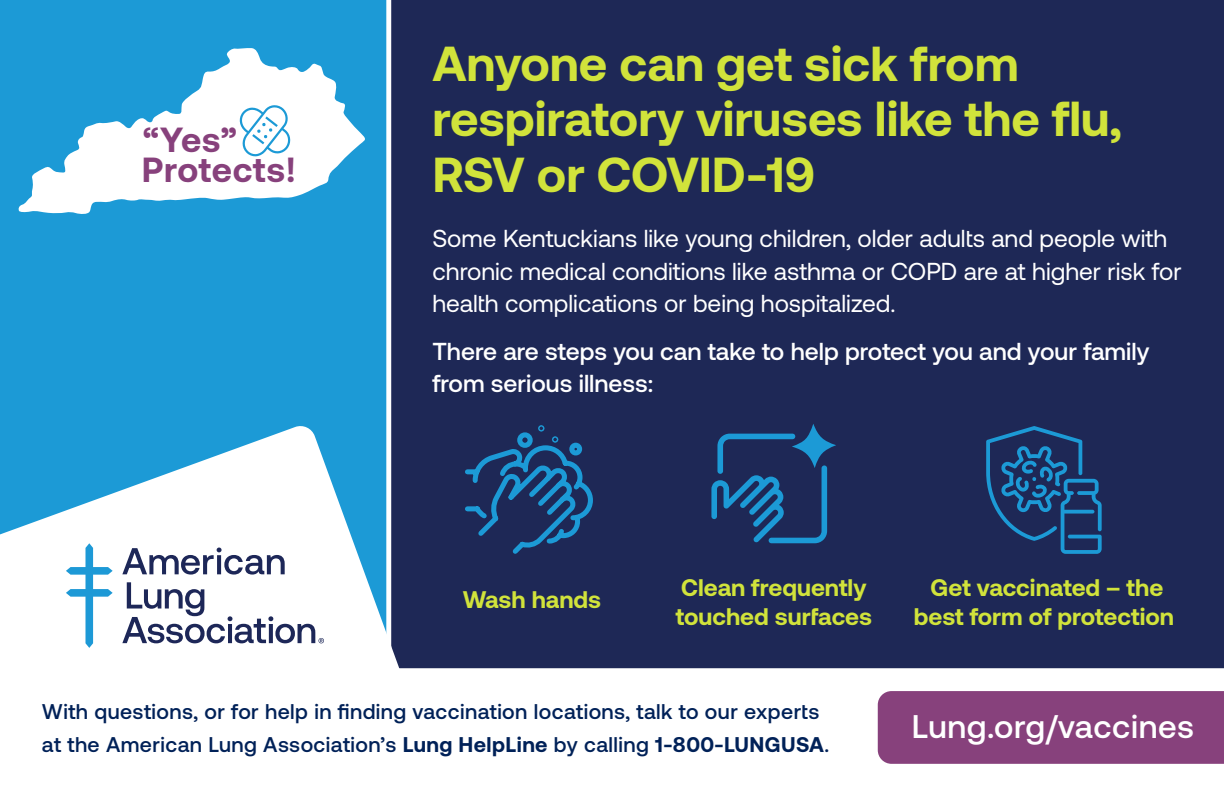
<style>
.page{position:relative;width:1224px;height:792px;background:#fff}
.page>*{position:absolute;margin:0;border:0;box-sizing:border-box;transform-origin:0 0}
.t1{font:700 49px/55.6px "Aeonik";color:#d1e33b}
.t2{font:700 34.8px "Aeonik";letter-spacing:.02em;color:#87417c}
.t3{font:500 32.8px "Aeonik";letter-spacing:.02em;color:#fff}
.t4{font:24.6px/32.8px "Aeonik";color:#fff}
.t5{font:500 24.6px/32.8px "Aeonik";color:#fff}
.t6{font:700 24px/28.8px "Aeonik";color:#d1e33b}
.t7{font:500 21.2px/32.8px "Aeonik";letter-spacing:.02em;color:#002158}
.s1{font-weight:700}
</style>
<div class="page">
<div style="left:0;top:0;width:386px;height:424px;background:#1c9ad6"></div>
<div style="left:386px;top:0;width:838px;height:668px;background:#1e2856"></div>
<svg style="left:0;top:424px;width:558px;height:244px"></svg>
<svg style="left:399px;top:668px;width:825px;height:1px"></svg>
<svg style="left:66px;top:543px;width:47px;height:105px"></svg>
<svg style="left:122px;top:548px;width:163px;height:27px"></svg>
<svg style="left:122px;top:582px;width:202px;height:61px"></svg>
<svg style="left:18px;top:48px;width:349px;height:167px"></svg>
<svg style="left:238px;top:105px;width:54px;height:52px"></svg>
<svg style="left:462px;top:430px;width:134px;height:128px;background:#1d4071"></svg>
<div style="left:538px;top:425px;width:7px;height:7px;border:5px solid #1c9ad6;border-radius:50%"></div>
<div style="left:552px;top:436px;width:6px;height:7px;border:5px solid #1c9ad6;border-radius:50%"></div>
<div style="left:877px;top:691px;width:347px;height:73px;background:#87417c"></div>
<svg style="left:711px;top:424px;width:125px;height:119px;background:#1d4374"></svg>
<svg style="left:986px;top:426px;width:116px;height:128px;background:#1d4374"></svg>
<p class="t2" style="left:143px;top:120px;width:95px">“Yes”</p>
<p class="t2" style="left:142px;top:150px;width:156px">Protects!</p>
<p class="t1" style="left:432px;top:35px;width:691px">Anyone can get sick from respiratory viruses like the flu,<br>RSV or COVID-19</p>
<p class="t4" style="left:432px;top:222px;width:751px">Some Kentuckians like young children, older adults and people with chronic medical conditions like asthma or COPD are at higher risk for health complications or being hospitalized.</p>
<p class="t5" style="left:432px;top:335px;width:718px">There are steps you can take to help protect you and your family from serious illness:</p>
<p class="t6" style="left:463px;top:585px;width:140px">Wash hands</p>
<p class="t6" style="left:676px;top:573px;width:198px">Clean frequently touched surfaces</p>
<p class="t6" style="left:914px;top:573px;width:262px;text-align:center">Get vaccinated – the best form of protection</p>
<p class="t7" style="left:42px;top:695px;width:789px">With questions, or for help in finding vaccination locations, talk to our experts at the American Lung Association’s <span class="s1">Lung HelpLine</span> by calling <span class="s1">1-800-LUNGUSA</span>.</p>
<p class="t3" style="left:912px;top:708px;width:284px">Lung.org/vaccines</p>
</div>
